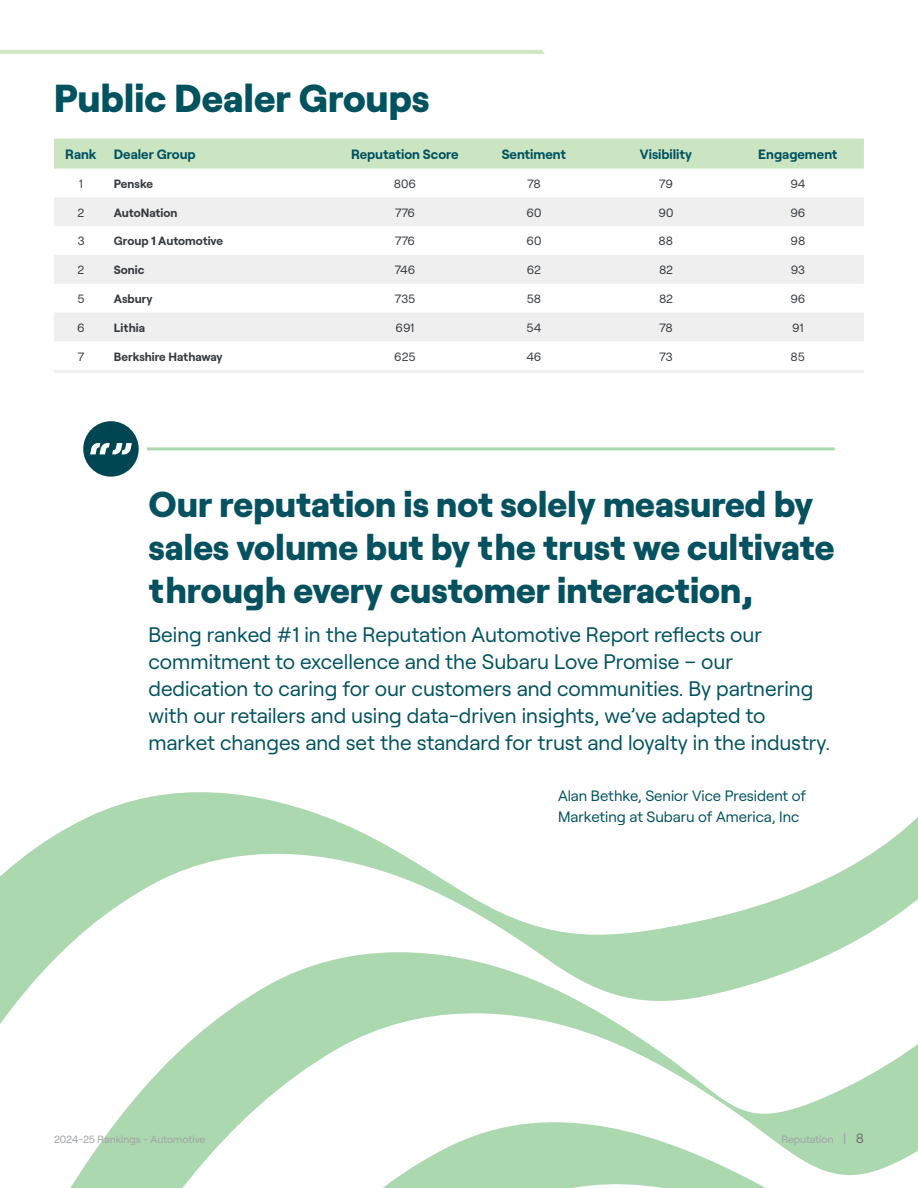
<style>
.page{position:relative;width:918px;height:1188px;background:#fff}
.page>*{position:absolute;margin:0;border:0;box-sizing:border-box;transform-origin:0 0}
.t1{font:800 39px "Roobert";color:#00525f}
.t2{font:800 36px/43.2px "Roobert";color:#05515f}
.t3{font:21px/27px "Roobert";color:#00525f}
.t4{font:15px/21px "Roobert";color:#00525f}
.t5{font:700 13.5px "Roobert";color:#00525f}
.t6{font:12px "Roobert";letter-spacing:-.005em;color:#373b40}
.t7{font:700 12px "Roobert";color:#373b40}
.t8{font:10.5px "Roobert";color:#9fa1a4}
.s1{font-size:13.5px}
.s2{font-size:13.5px;color:#6d6e71}
</style>
<div class="page">
<svg style="left:0;top:792px;width:918px;height:396px"></svg>
<div style="left:54px;top:139px;width:810px;height:30px;background:#cbe5c3"></div>
<svg style="left:54px;top:197px;width:810px;height:144px;fill:#efefef"></svg>
<hr style="left:54px;top:370px;width:810px;height:3px;background:#efefef">
<hr style="left:0;top:50px;width:545px;height:4px;background:#cee6c3">
<hr style="left:147px;top:447px;width:688px;height:3px;background:#acd8ae">
<div style="left:83px;top:421px;width:56px;height:56px;background:#004552;border-radius:50%"></div>
<svg style="left:90px;top:443px;width:42px;height:11px"></svg>
<h1 class="t1" style="left:54px;top:67px;width:377px">Public Dealer Groups</h1>
<p class="t5" style="left:65px;top:144px;width:33px">Rank</p>
<p class="t5" style="left:114px;top:144px;width:83px">Dealer Group</p>
<p class="t5" style="left:351px;top:144px;width:109px">Reputation Score</p>
<p class="t5" style="left:502px;top:144px;width:66px">Sentiment</p>
<p class="t5" style="left:640px;top:144px;width:54px">Visibility</p>
<p class="t5" style="left:758px;top:144px;width:81px">Engagement</p>
<p class="t6" style="left:79px;top:174px;width:6px">1</p>
<p class="t7" style="left:114px;top:174px;width:41px">Penske</p>
<p class="t6" style="left:394px;top:174px;width:24px">806</p>
<p class="t6" style="left:527px;top:174px;width:15px">78</p>
<p class="t6" style="left:659px;top:174px;width:15px">79</p>
<p class="t6" style="left:790px;top:174px;width:17px">94</p>
<p class="t6" style="left:78px;top:203px;width:8px">2</p>
<p class="t7" style="left:114px;top:203px;width:65px">AutoNation</p>
<p class="t6" style="left:395px;top:203px;width:22px">776</p>
<p class="t6" style="left:527px;top:203px;width:16px">60</p>
<p class="t6" style="left:659px;top:203px;width:16px">90</p>
<p class="t6" style="left:790px;top:203px;width:17px">96</p>
<p class="t6" style="left:77px;top:232px;width:9px">3</p>
<p class="t7" style="left:114px;top:232px;width:111px">Group 1 Automotive</p>
<p class="t6" style="left:395px;top:232px;width:22px">776</p>
<p class="t6" style="left:527px;top:232px;width:16px">60</p>
<p class="t6" style="left:659px;top:232px;width:16px">88</p>
<p class="t6" style="left:791px;top:232px;width:16px">98</p>
<p class="t6" style="left:78px;top:261px;width:8px">2</p>
<p class="t7" style="left:114px;top:261px;width:32px">Sonic</p>
<p class="t6" style="left:395px;top:261px;width:22px">746</p>
<p class="t6" style="left:527px;top:261px;width:16px">62</p>
<p class="t6" style="left:659px;top:261px;width:15px">82</p>
<p class="t6" style="left:791px;top:261px;width:16px">93</p>
<p class="t6" style="left:77px;top:290px;width:9px">5</p>
<p class="t7" style="left:114px;top:289px;width:40px">Asbury</p>
<p class="t6" style="left:394px;top:290px;width:22px">735</p>
<p class="t6" style="left:527px;top:290px;width:16px">58</p>
<p class="t6" style="left:659px;top:290px;width:15px">82</p>
<p class="t6" style="left:790px;top:290px;width:17px">96</p>
<p class="t6" style="left:77px;top:318px;width:9px">6</p>
<p class="t7" style="left:114px;top:318px;width:33px">Lithia</p>
<p class="t6" style="left:396px;top:318px;width:20px">691</p>
<p class="t6" style="left:527px;top:318px;width:16px">54</p>
<p class="t6" style="left:659px;top:318px;width:15px">78</p>
<p class="t6" style="left:792px;top:318px;width:13px">91</p>
<p class="t6" style="left:78px;top:347px;width:8px">7</p>
<p class="t7" style="left:114px;top:347px;width:110px">Berkshire Hathaway</p>
<p class="t6" style="left:394px;top:347px;width:23px">625</p>
<p class="t6" style="left:526px;top:347px;width:17px">46</p>
<p class="t6" style="left:659px;top:347px;width:15px">73</p>
<p class="t6" style="left:791px;top:347px;width:16px">85</p>
<h2 class="t2" style="left:148px;top:479px;width:687px">Our reputation is not solely measured by sales volume but by the trust we cultivate through every customer interaction,</h2>
<p class="t3" style="left:148px;top:620px;width:683px">Being ranked #1 in the Reputation Automotive Report reflects our commitment to excellence and the Subaru Love Promise – our dedication to caring for our customers and communities. By partnering with our retailers and using data-driven insights, we’ve adapted to market changes and set the standard for trust and loyalty in the industry.</p>
<p class="t4" style="left:558px;top:784px;width:250px">Alan Bethke, Senior Vice President of<br>Marketing at Subaru of America, Inc</p>
<p class="t8" style="left:54px;top:1131px;width:153px">2024-25 Rankings - Automotive</p>
<p class="t8" style="left:781px;top:1131px;width:84px">Reputation <span class="s1">|</span> <span class="s2">8</span></p>
</div>
